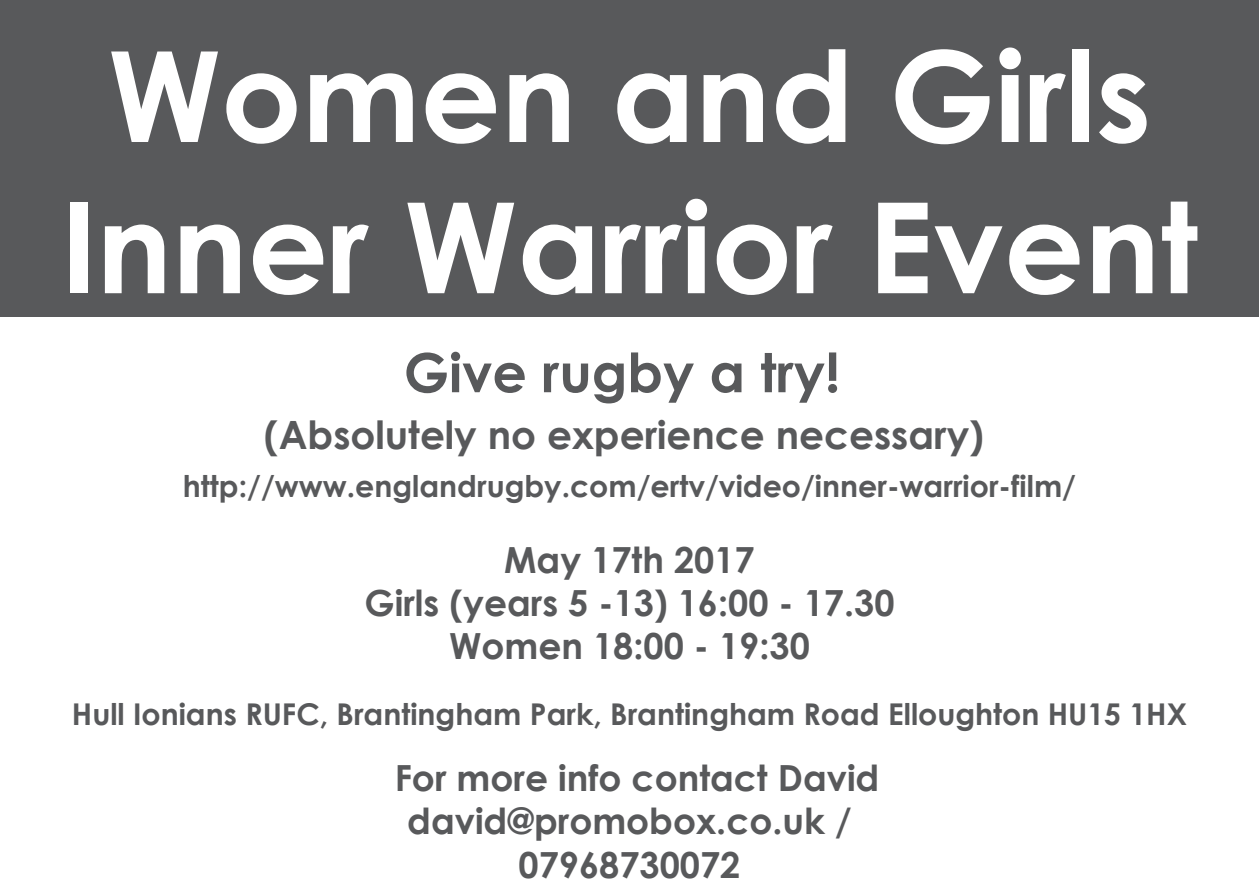
<style>
.page{position:relative;width:1259px;height:893px;background:#fff}
.page>*{position:absolute;margin:0;border:0;box-sizing:border-box;transform-origin:0 0}
.t1{font:700 126px/151.2px "Century Gothic";color:#fff;text-align:center}
.t2{font:700 54px "Century Gothic";color:#58595b}
.t3{font:700 39px "Century Gothic";color:#58595b}
.t4{font:700 36px/43.2px "Century Gothic";color:#58595b;text-align:center}
.t5{font:700 30px "Century Gothic";color:#58595b}
</style>
<div class="page">
<div style="left:0;top:0;width:1259px;height:316px;background:#58595b"></div>
<h1 class="t1" style="left:61px;top:15px;width:1138px">Women and Girls<br>Inner Warrior Event</h1>
<h2 class="t2" style="left:404px;top:332px;width:438px">Give rugby a try!</h2>
<h3 class="t3" style="left:264px;top:405px;width:721px">(Absolutely no experience necessary)</h3>
<p class="t5" style="left:183px;top:464px;width:894px">http://www.englandrugby.com/ertv/video/inner-warrior-film/</p>
<p class="t4" style="left:364px;top:537px;width:531px">May 17th 2017<br>Girls (years 5 -13) 16:00 - 17.30<br>Women 18:00 - 19:30</p>
<p class="t5" style="left:72px;top:692px;width:1116px">Hull Ionians RUFC, Brantingham Park, Brantingham Road Elloughton HU15 1HX</p>
<p class="t4" style="left:395px;top:755px;width:486px">For more info contact David david@promobox.co.uk /<br>07968730072</p>
</div>
